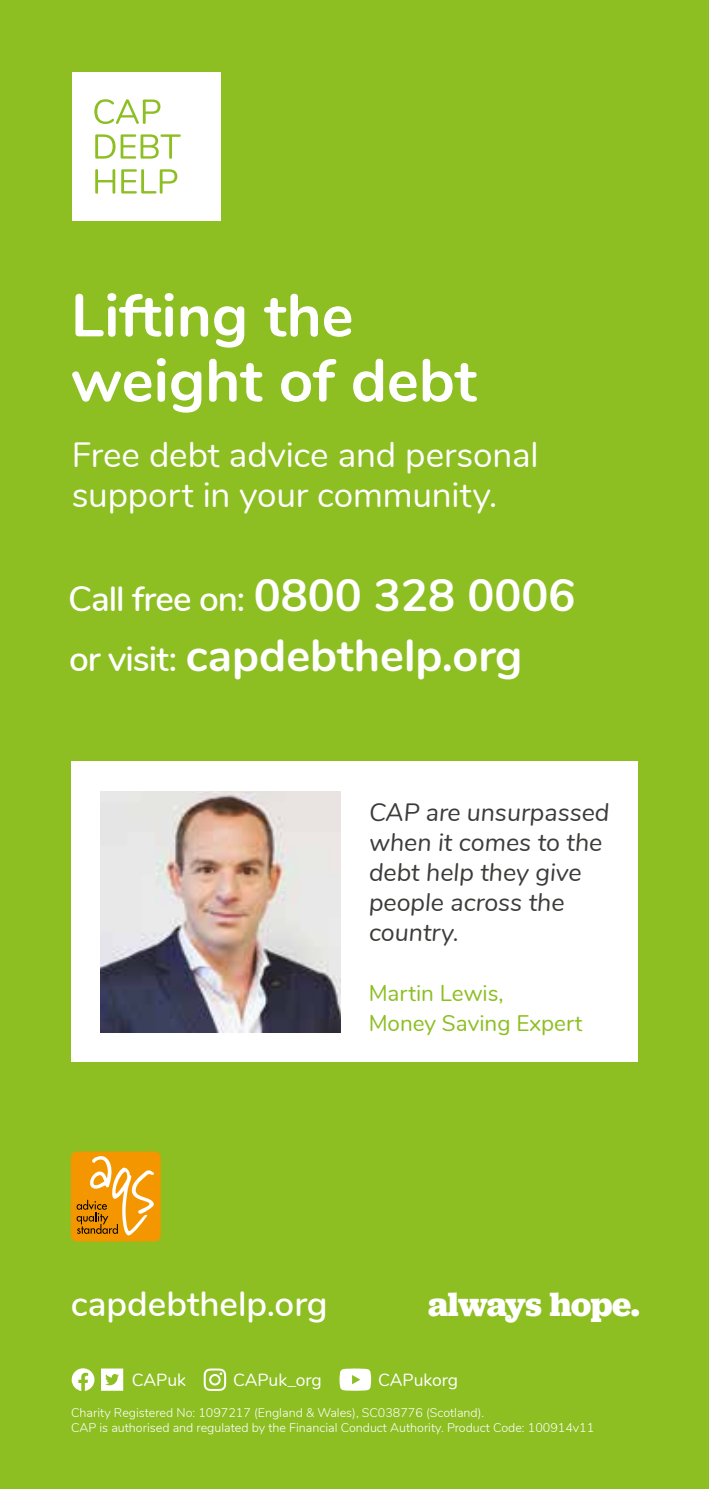
<style>
.page{position:relative;width:709px;height:1489px;background:#fff}
.page>*{position:absolute;margin:0;border:0;box-sizing:border-box;transform-origin:0 0}
.t1{font:700 60px/65px "Nunito";color:#fff}
.t2{font:700 45px/60.2px "Nunito";color:#fff}
.t3{font:35px/40px "Nunito";letter-spacing:-.005em;color:#fff}
.t4{font:600 35px/60px "Nunito";letter-spacing:-.015em;color:#fff}
.t5{font:700 35px "Jubilat";letter-spacing:-.015em;color:#fff}
.t6{font:italic 25px/30px "Nunito";color:#3c3c3b}
.t7{font:22.5px/30px "Nunito";color:#8dbe22}
.t8{font:17.5px "Nunito";letter-spacing:-.005em;color:#fff}
.t9{font:300 12.5px/15px "Nunito";color:#fff}
</style>
<div class="page">
<div style="left:0;top:0;width:709px;height:1488px;background:#8dbe22"></div>
<div style="left:71px;top:761px;width:566px;height:300px;background:#fff"></div>
<svg style="left:204px;top:1368px;width:22px;height:22px"></svg>
<svg style="left:339px;top:1368px;width:32px;height:22px"></svg>
<img style="left:101px;top:791px;width:239px;height:241px">
<div style="left:72px;top:72px;width:149px;height:149px;background:#fff"></div>
<svg style="left:94px;top:99px;width:66px;height:25px"></svg>
<svg style="left:95px;top:134px;width:20px;height:25px"></svg>
<svg style="left:121px;top:134px;width:60px;height:25px"></svg>
<svg style="left:95px;top:169px;width:20px;height:25px"></svg>
<svg style="left:121px;top:169px;width:56px;height:25px"></svg>
<svg style="left:72px;top:1368px;width:22px;height:22px"></svg>
<svg style="left:101px;top:1368px;width:22px;height:22px"></svg>
<div style="left:71px;top:1151px;width:90px;height:90px;background:#f49600;border-radius:6px"></div>
<svg style="left:77px;top:1156px;width:77px;height:79px"></svg>
<h1 class="t1" style="left:71px;top:279px;width:407px">Lifting the weight of debt</h1>
<h3 class="t3" style="left:72px;top:432px;width:468px">Free debt advice and personal support in your community.</h3>
<h2 class="t2" style="left:186px;top:563px;width:391px;text-indent:68px">0800 328 0006 capdebthelp.org</h2>
<h3 class="t4" style="left:68px;top:567px;width:178px">Call free on: or visit:</h3>
<h3 class="t6" style="left:369px;top:796px;width:242px">CAP are unsurpassed when it comes to the debt help they give people across the country.</h3>
<h3 class="t7" style="left:369px;top:977px;width:215px">Martin Lewis,<br>Money Saving Expert</h3>
<h3 class="t4" style="left:71px;top:1272px;width:258px">capdebthelp.org</h3>
<h3 class="t5" style="left:428px;top:1281px;width:213px">always hope.</h3>
<h3 class="t8" style="left:132px;top:1366px;width:56px">CAPuk</h3>
<h3 class="t8" style="left:233px;top:1366px;width:90px">CAPuk_org</h3>
<h3 class="t8" style="left:378px;top:1366px;width:81px">CAPukorg</h3>
<p class="t9" style="left:71px;top:1403px;width:524px">Charity Registered No: 1097217 (England &amp; Wales), SC038776 (Scotland).<br>CAP is authorised and regulated by the Financial Conduct Authority. Product Code: 100914v11</p>
</div>
